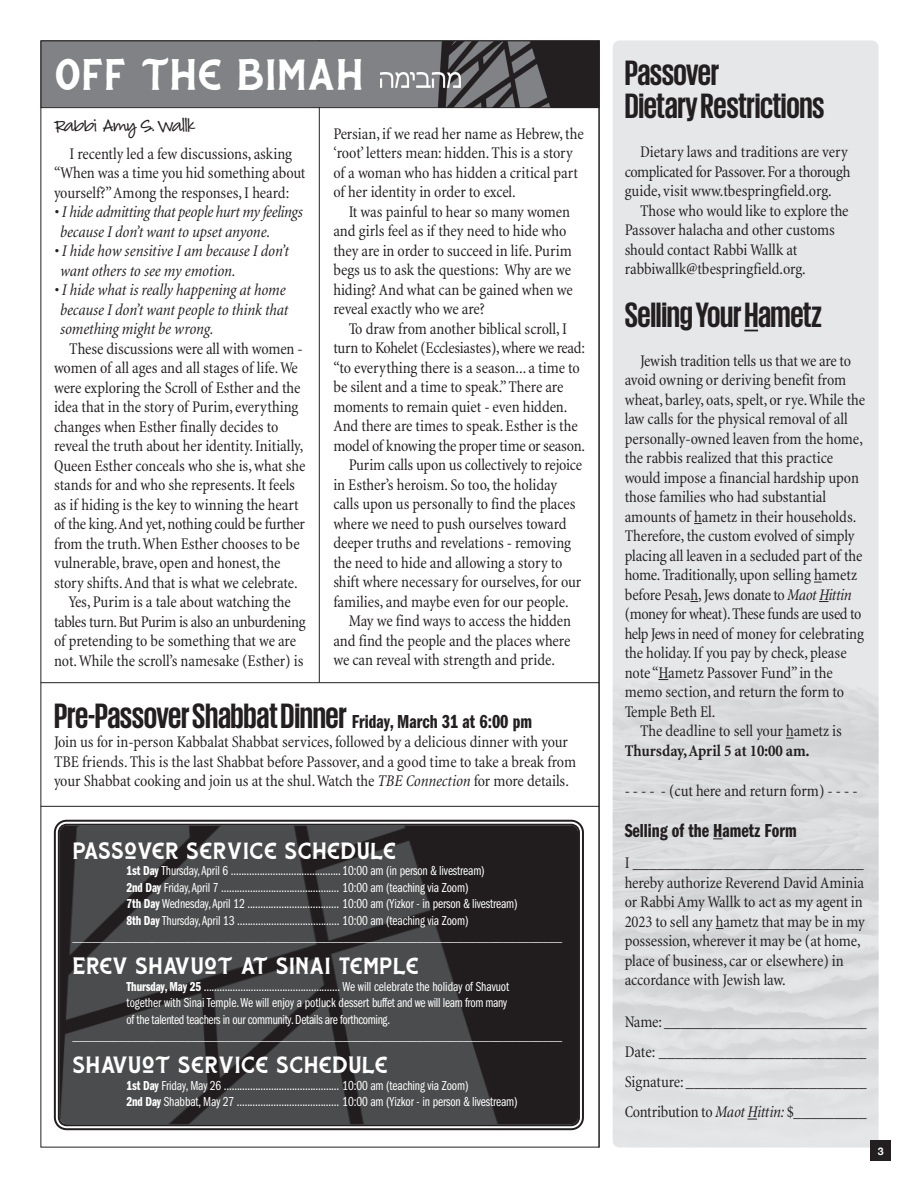
<style>
.page{position:relative;width:918px;height:1188px;background:#fff}
.page>*{position:absolute;margin:0;border:0;box-sizing:border-box;transform-origin:0 0}
.t1{font:45px "Huscon Hand";color:#fff}
.t2{font:700 36px/33px "Giorgio Sans";letter-spacing:-.01em;color:#231f20}
.t3{font:24px "Huscon Hand";color:#fff}
.t4{font:21px "Louisiana";letter-spacing:-.025em;color:#231f20}
.t5{font:19.5px "ITC Franklin Gothic Std Dm Cp";color:#231f20}
.t6{font:condensed 16.5px/19.5px "Minion";letter-spacing:-.005em;color:#231f20}
.t7{font:italic condensed 16.5px/19.5px "Minion";letter-spacing:-.01em;color:#231f20}
.t8{font:700 condensed 16.5px "Minion";color:#231f20}
.t9{font:13.5px/16.5px "ITC Franklin Gothic Std Bk Cp";letter-spacing:-.01em;color:#fff}
.t10{font:700 10.5px "Helvetica Neue";color:#fff}
.s1{font-family:"ITC Franklin Gothic Std Dm Cp";font-weight:400;font-size:19.5px}
.s2{font-style:italic}
.s3{font-family:"ITC Franklin Gothic Std Dm Cp"}
</style>
<div class="page">
<div style="left:613px;top:40px;width:266px;height:1108px;background:#e6e7e9;border-radius:7px"></div>
<img style="left:613px;top:676px;width:266px;height:472px">
<svg style="left:744px;top:330px;width:14px;height:1px"></svg>
<hr style="left:319px;top:40px;width:1px;height:643px;background:#231f20">
<hr style="left:599px;top:40px;width:1px;height:1107px;background:#231f20">
<div style="left:41px;top:41px;width:558px;height:66px;background:#808285"></div>
<img style="left:438px;top:42px;width:160px;height:64px">
<div style="left:41px;top:40px;width:559px;height:68px;border:1px solid #231f20"></div>
<div style="left:871px;top:1141px;width:20px;height:20px;background:#231f20"></div>
<hr style="left:41px;top:682px;width:558px;height:1px;background:#231f20">
<hr style="left:41px;top:806px;width:558px;height:1px;background:#231f20">
<img style="left:381px;top:72px;width:80px;height:16px">
<svg style="left:53px;top:819px;width:531px;height:312px"></svg>
<svg style="left:57px;top:823px;width:524px;height:304px;background:#3c3c3d"></svg>
<h1 class="t1" style="left:54px;top:48px;width:311px">OFF THE BIMAH</h1>
<p class="t4" style="left:54px;top:116px;width:143px">Rabbi Amy S. Wallk</p>
<p class="t6" style="left:54px;top:145px;width:253px;text-indent:15px">I recently led a few discussions, asking “When was a time you hid something about yourself?” Among the responses, I heard:</p>
<p class="t7" style="left:60px;top:204px;width:244px;text-indent:-6px">• I hide admitting that people hurt my feelings because I don’t want to upset anyone.</p>
<p class="t7" style="left:60px;top:243px;width:230px;text-indent:-6px">• I hide how sensitive I am because I don’t want others to see my emotion.</p>
<p class="t7" style="left:60px;top:282px;width:230px;text-indent:-6px">• I hide what is really happening at home because I don’t want people to think that something might be wrong.</p>
<p class="t6" style="left:69px;top:340px;width:235px">These discussions were all with women -</p>
<p class="t6" style="left:54px;top:360px;width:245px">women of all ages and all stages of life. We</p>
<p class="t6" style="left:54px;top:379px;width:248px">were exploring the Scroll of Esther and the</p>
<p class="t6" style="left:54px;top:399px;width:246px">idea that in the story of Purim, everything</p>
<p class="t6" style="left:54px;top:418px;width:226px">changes when Esther finally decides to</p>
<p class="t6" style="left:54px;top:438px;width:251px">reveal the truth about her identity. Initially,</p>
<p class="t6" style="left:54px;top:457px;width:253px">Queen Esther conceals who she is, what she</p>
<p class="t6" style="left:54px;top:477px;width:243px">stands for and who she represents. It feels</p>
<p class="t6" style="left:54px;top:496px;width:246px">as if hiding is the key to winning the heart</p>
<p class="t6" style="left:54px;top:516px;width:253px">of the king. And yet, nothing could be further</p>
<p class="t6" style="left:54px;top:535px;width:247px">from the truth. When Esther chooses to be</p>
<p class="t6" style="left:54px;top:555px;width:228px">vulnerable, brave, open and honest, the</p>
<p class="t6" style="left:54px;top:574px;width:245px">story shifts. And that is what we celebrate.</p>
<p class="t6" style="left:69px;top:594px;width:224px">Yes, Purim is a tale about watching the</p>
<p class="t6" style="left:54px;top:613px;width:253px">tables turn. But Purim is also an unburdening</p>
<p class="t6" style="left:54px;top:633px;width:244px">of pretending to be something that we are</p>
<p class="t6" style="left:54px;top:652px;width:251px">not. While the scroll’s namesake (Esther) is</p>
<p class="t6" style="left:333px;top:125px;width:252px">Persian, if we read her name as Hebrew, the ‘root’ letters mean: hidden. This is a story of a woman who has hidden a critical part of her identity in order to excel.</p>
<p class="t6" style="left:333px;top:203px;width:241px;text-indent:15px">It was painful to hear so many women and girls feel as if they need to hide who they are in order to succeed in life. Purim begs us to ask the questions: Why are we hiding? And what can be gained when we reveal exactly who we are?</p>
<p class="t6" style="left:349px;top:320px;width:220px">To draw from another biblical scroll, I</p>
<p class="t6" style="left:333px;top:340px;width:253px">turn to Kohelet (Ecclesiastes), where we read:</p>
<p class="t6" style="left:333px;top:359px;width:248px">“to everything there is a season... a time to</p>
<p class="t6" style="left:333px;top:379px;width:232px">be silent and a time to speak.” There are</p>
<p class="t6" style="left:333px;top:398px;width:236px">moments to remain quiet - even hidden.</p>
<p class="t6" style="left:333px;top:418px;width:246px">And there are times to speak. Esther is the</p>
<p class="t6" style="left:333px;top:437px;width:253px">model of knowing the proper time or season.</p>
<p class="t6" style="left:349px;top:457px;width:235px">Purim calls upon us collectively to rejoice</p>
<p class="t6" style="left:333px;top:476px;width:225px">in Esther’s heroism. So too, the holiday</p>
<p class="t6" style="left:333px;top:496px;width:244px">calls upon us personally to find the places</p>
<p class="t6" style="left:333px;top:515px;width:235px">where we need to push ourselves toward</p>
<p class="t6" style="left:333px;top:535px;width:239px">deeper truths and revelations - removing</p>
<p class="t6" style="left:333px;top:554px;width:231px">the need to hide and allowing a story to</p>
<p class="t6" style="left:333px;top:574px;width:250px">shift where necessary for ourselves, for our</p>
<p class="t6" style="left:333px;top:593px;width:237px">families, and maybe even for our people.</p>
<p class="t6" style="left:349px;top:613px;width:224px">May we find ways to access the hidden</p>
<p class="t6" style="left:333px;top:632px;width:239px">and find the people and the places where</p>
<p class="t6" style="left:333px;top:652px;width:223px">we can reveal with strength and pride.</p>
<h2 class="t2" style="left:54px;top:701px;width:480px">Pre-Passover Shabbat Dinner <span class="s1">Friday, March 31 at 6:00 pm</span></h2>
<p class="t6" style="left:54px;top:734px;width:524px">Join us for in-person Kabbalat Shabbat services, followed by a delicious dinner with your<br>TBE friends. This is the last Shabbat before Passover, and a good time to take a break from your Shabbat cooking and join us at the shul. Watch the <span class="s2">TBE Connection</span> for more details.</p>
<h3 class="t3" style="left:73px;top:836px;width:326px">PASSOVER SERVICE SCHEDULE</h3>
<p class="t9" style="left:127px;top:864px;width:360px"><span class="s3">1st Day</span> Thursday, April 6 .......................................... 10:00 am (in person &amp; livestream)</p>
<p class="t9" style="left:127px;top:880px;width:343px"><span class="s3">2nd Day</span> Friday, April 7 ............................................. 10:00 am (teaching via Zoom)</p>
<p class="t9" style="left:127px;top:897px;width:393px"><span class="s3">7th Day</span> Wednesday, April 12 ................................... 10:00 am (Yizkor - in person &amp; livestream)</p>
<p class="t9" style="left:127px;top:913px;width:343px"><span class="s3">8th Day</span> Thursday, April 13 ....................................... 10:00 am (teaching via Zoom)</p>
<p class="t9" style="left:73px;top:930px;width:491px">__________________________________________________________________________</p>
<h3 class="t3" style="left:73px;top:952px;width:348px">EREV SHAVUOT AT SINAI TEMPLE</h3>
<p class="t9" style="left:127px;top:979px;width:384px"><span class="s3">Thursday, May 25</span> .................................................... We will celebrate the holiday of Shavuot</p>
<p class="t9" style="left:127px;top:996px;width:382px">together with Sinai Temple. We will enjoy a potluck dessert buffet and we will learn from many</p>
<p class="t9" style="left:127px;top:1012px;width:265px">of the talented teachers in our community. Details are forthcoming.</p>
<p class="t9" style="left:73px;top:1029px;width:491px">__________________________________________________________________________</p>
<h3 class="t3" style="left:73px;top:1051px;width:317px">SHAVUOT SERVICE SCHEDULE</h3>
<p class="t9" style="left:127px;top:1078px;width:393px"><span class="s3">1st Day</span> Friday, May 26 ............................................ 10:00 am (teaching via Zoom)<br><span class="s3">2nd Day</span> Shabbat, May 27 ....................................... 10:00 am (Yizkor - in person &amp; livestream)</p>
<h2 class="t2" style="left:625px;top:58px;width:201px">Passover<br>Dietary Restrictions</h2>
<p class="t6" style="left:625px;top:144px;width:227px;text-indent:15px">Dietary laws and traditions are very complicated for Passover. For a thorough guide, visit www.tbespringfield.org.</p>
<p class="t6" style="left:625px;top:202px;width:225px;text-indent:15px">Those who would like to explore the Passover halacha and other customs should contact Rabbi Wallk at rabbiwallk@tbespringfield.org.</p>
<h2 class="t2" style="left:625px;top:300px;width:199px">Selling Your Hametz</h2>
<p class="t6" style="left:625px;top:352px;width:242px;text-indent:15px">Jewish tradition tells us that we are to avoid owning or deriving benefit from wheat, barley, oats, spelt, or rye. While the law calls for the physical removal of all personally-owned leaven from the home, the rabbis realized that this practice would impose a financial hardship upon those families who had substantial amounts of hametz in their households.<br>Therefore, the custom evolved of simply placing all leaven in a secluded part of the home. Traditionally, upon selling hametz before Pesah, Jews donate to <span class="s2">Maot Hittin </span>(money for wheat). These funds are used to help Jews in need of money for celebrating the holiday. If you pay by check, please note “Hametz Passover Fund” in the memo section, and return the form to Temple Beth El.</p>
<p class="t6" style="left:640px;top:723px;width:203px">The deadline to sell your hametz is</p>
<p class="t8" style="left:625px;top:744px;width:186px">Thursday, April 5 at 10:00 am.</p>
<p class="t6" style="left:625px;top:783px;width:234px">- - - - - (cut here and return form) - - - -</p>
<p class="t5" style="left:625px;top:824px;width:174px">Selling of the Hametz Form</p>
<p class="t6" style="left:625px;top:855px;width:242px">I ____________________________ hereby authorize Reverend David Aminia or Rabbi Amy Wallk to act as my agent in 2023 to sell any hametz that may be in my possession, wherever it may be (at home, place of business, car or elsewhere) in accordance with Jewish law.</p>
<p class="t6" style="left:625px;top:1008px;width:243px;line-height:30px;text-align:justify">Name: _________________________ Date: _________________________ Signature: ______________________ Contribution to <span class="s2">Maot Hittin:</span> $_________</p>
<p class="t10" style="left:878px;top:1145px;width:7px">3</p>
</div>
